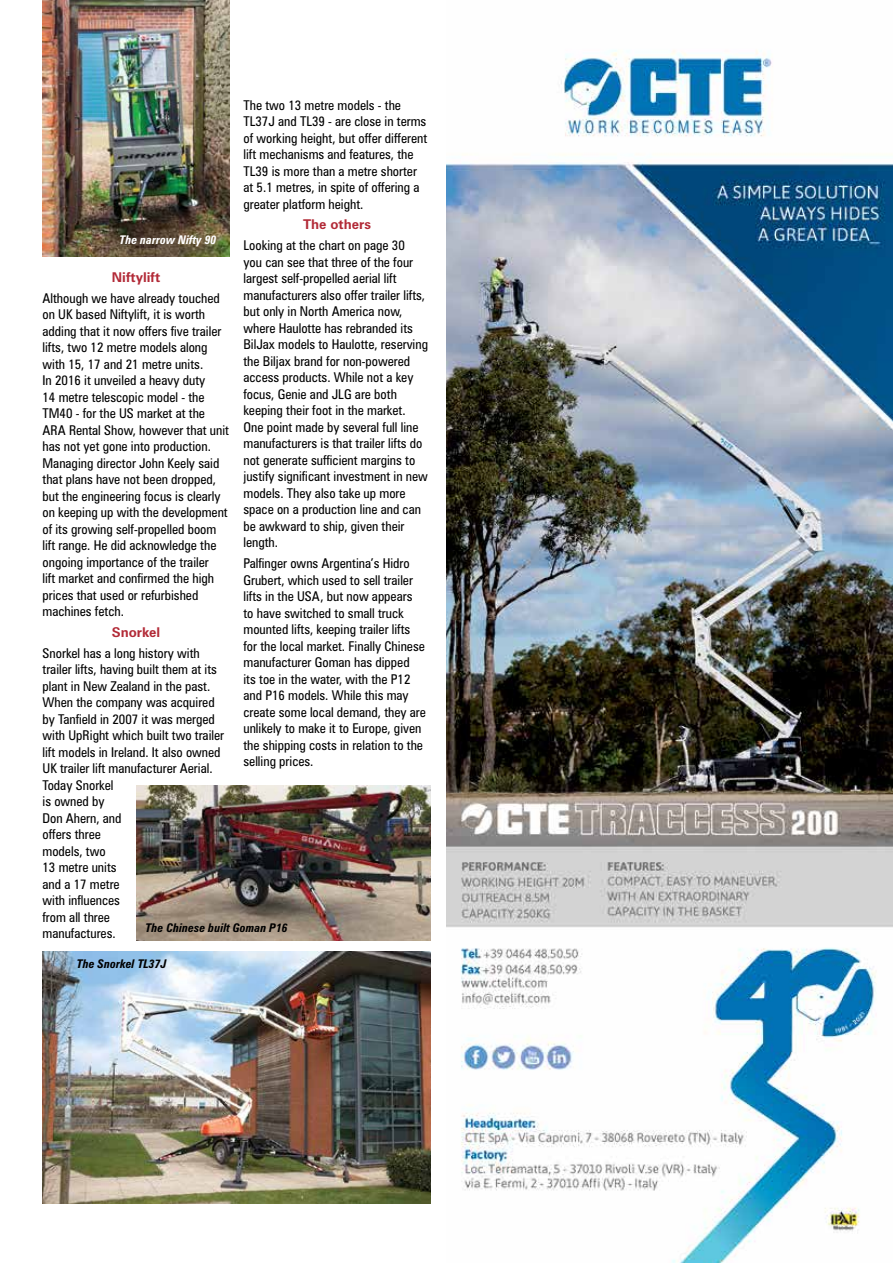
<style>
.page{position:relative;width:893px;height:1263px;background:#fff}
.page>*{position:absolute;margin:0;border:0;box-sizing:border-box;transform-origin:0 0}
.t1{font:condensed 13.5px/16.5px "Zurich BT";color:#000}
.t2{font:700 13.5px "Zurich BT";color:#b22a37}
.t3{font:italic 700 condensed 12px "Zurich BT";color:#000}
.t4{font:italic 700 condensed 12px "Zurich BT";color:#fff}
</style>
<div class="page">
<img style="left:43px;top:0;width:187px;height:257px">
<img style="left:43px;top:951px;width:388px;height:252px">
<img style="left:136px;top:785px;width:295px;height:155px">
<img style="left:446px;top:50px;width:447px;height:1213px">
<p class="t1" style="left:243px;top:96px;width:185px">The two 13 metre models - the<br>TL37J and TL39 - are close in terms of working height, but offer different lift mechanisms and features, the<br>TL39 is more than a metre shorter at 5.1 metres, in spite of offering a greater platform height.</p>
<p class="t2" style="left:303px;top:216px;width:69px">The others</p>
<p class="t1" style="left:243px;top:237px;width:186px">Looking at the chart on page 30<br>you can see that three of the four largest self-propelled aerial lift manufacturers also offer trailer lifts, but only in North America now, where Haulotte has rebranded its<br>BilJax models to Haulotte, reserving the Biljax brand for non-powered access products. While not a key focus, Genie and JLG are both keeping their foot in the market.<br>One point made by several full line manufacturers is that trailer lifts do not generate sufficient margins to justify significant investment in new models. They also take up more space on a production line and can be awkward to ship, given their length.</p>
<p class="t1" style="left:243px;top:555px;width:184px">Palfinger owns Argentina’s Hidro<br>Grubert, which used to sell trailer lifts in the USA, but now appears to have switched to small truck mounted lifts, keeping trailer lifts for the local market. Finally Chinese manufacturer Goman has dipped<br>its toe in the water, with the P12 and P16 models. While this may create some local demand, they are unlikely to make it to Europe, given the shipping costs in relation to the selling prices.</p>
<p class="t4" style="left:119px;top:233px;width:99px">The narrow Nifty 90</p>
<p class="t2" style="left:112px;top:269px;width:50px">Niftylift</p>
<p class="t1" style="left:43px;top:289px;width:188px">Although we have already touched on UK based Niftylift, it is worth adding that it now offers five trailer lifts, two 12 metre models along with 15, 17 and 21 metre units.<br>In 2016 it unveiled a heavy duty<br>14 metre telescopic model - the<br>TM40 - for the US market at the<br>ARA Rental Show, however that unit has not yet gone into production.<br>Managing director John Keely said that plans have not been dropped, but the engineering focus is clearly on keeping up with the development of its growing self-propelled boom lift range. He did acknowledge the ongoing importance of the trailer<br>lift market and confirmed the high prices that used or refurbished machines fetch.</p>
<p class="t2" style="left:112px;top:624px;width:50px">Snorkel</p>
<p class="t1" style="left:43px;top:644px;width:183px">Snorkel has a long history with trailer lifts, having built them at its plant in New Zealand in the past.<br>When the company was acquired by Tanfield in 2007 it was merged with UpRight which built two trailer lift models in Ireland. It also owned<br>UK trailer lift manufacturer Aerial.<br>Today Snorkel<br>is owned by<br>Don Ahern, and<br>offers three<br>models, two<br>13 metre units<br>and a 17 metre<br>with influences<br>from all three<br>manufactures.</p>
<p class="t3" style="left:145px;top:920px;width:144px">The Chinese built Goman P16</p>
<p class="t3" style="left:77px;top:956px;width:91px">The Snorkel TL37J</p>
</div>
